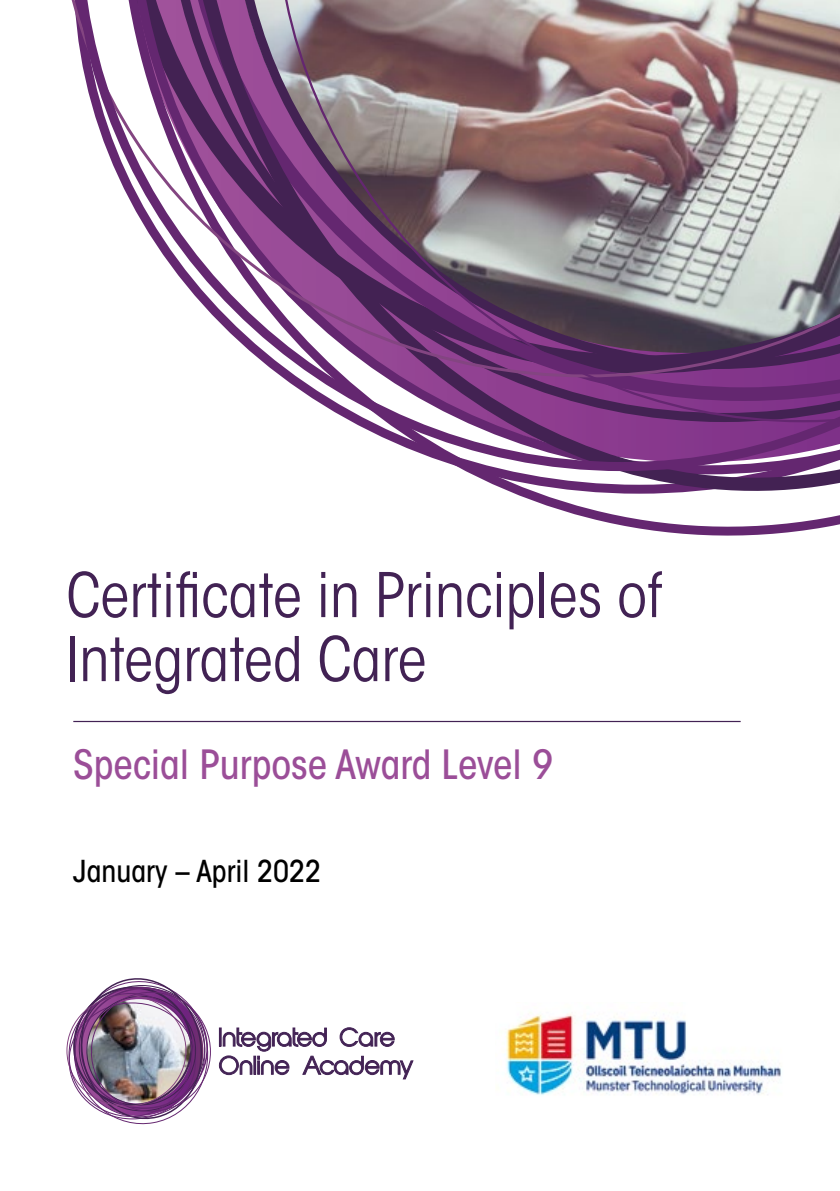
<style>
.page{position:relative;width:840px;height:1191px;background:#fff}
.page>*{position:absolute;margin:0;border:0;box-sizing:border-box;transform-origin:0 0}
.t1{font:condensed 61px/64px "ITC Avant Garde Std";color:#422254}
.t2{font:500 condensed 40px "ITC Avant Garde Std";color:#9b4e98}
.t3{font:500 condensed 30px "ITC Avant Garde Std";color:#000}
</style>
<div class="page">
<hr style="left:73px;top:721px;width:667px;height:1px;background:#422254">
<svg style="left:465px;top:471px;width:374px;height:64px"></svg>
<svg style="left:72px;top:0;width:767px;height:471px"></svg>
<svg style="left:274px;top:0;width:565px;height:422px;background:#90768a"></svg>
<svg style="left:69px;top:978px;width:344px;height:147px"></svg>
<img style="left:506px;top:1012px;width:276px;height:84px">
<p class="t1" style="left:66px;top:563px;width:597px">Certificate in Principles of<br>Integrated Care</p>
<p class="t2" style="left:73px;top:740px;width:481px">Special Purpose Award Level 9</p>
<p class="t3" style="left:73px;top:852px;width:249px">January – April 2022</p>
</div>
